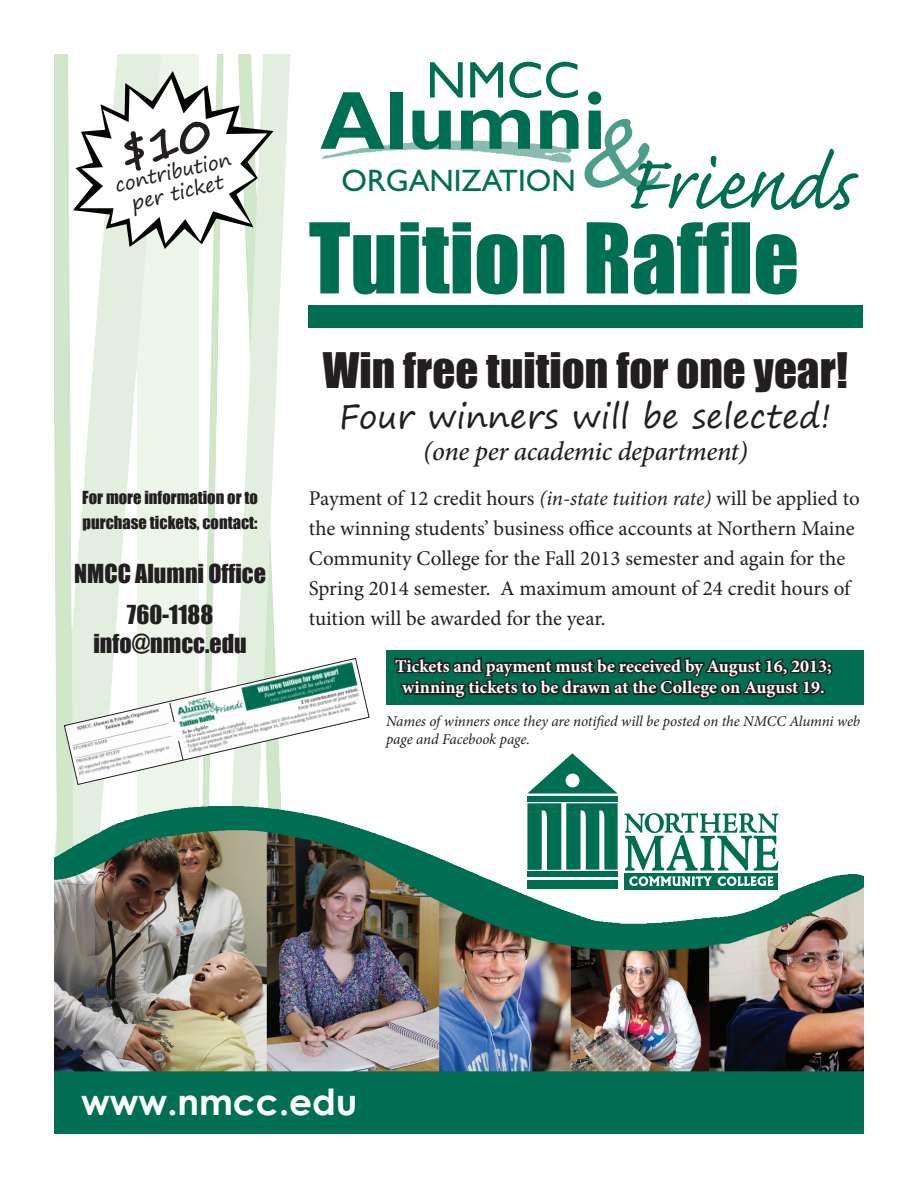
<style>
.page{position:relative;width:918px;height:1188px;background:#fff}
.page>*{position:absolute;margin:0;border:0;box-sizing:border-box;transform-origin:0 0}
.t1{font:145.05px "Caflisch Script Pro";color:#4d9d8b}
.t2{font:98.4px "Caflisch Script Pro";color:#006e53}
.t3{font:90px "Impact";color:#006e51}
.t4{font:700 82.8px "Gill Sans";color:#006e53}
.t5{font:51.75px "Gill Sans";color:#006e53}
.t6{font:45px "Impact";color:#231f20}
.t7{font:700 36px "Century Gothic";color:#fff}
.t8{font:33px "Segoe Print";color:#231f20}
.t9{font:31.05px "Gill Sans";color:#006e53}
.t10{font:italic 500 27px "Minion Pro";letter-spacing:-.015em;color:#231f20}
.t11{font:24px "Impact";color:#231f20}
.t12{font:21px/30px "Minion Pro";color:#231f20}
.t13{font:19.5px "Segoe Print";color:#231f20}
.t14{font:700 18px "Minion Pro";color:#fff}
.t15{font:16.5px "Impact";color:#231f20}
.t16{font:italic 15px/18px "Minion Pro";letter-spacing:-.005em;color:#231f20}
.s1{font-style:italic}
</style>
<div class="page">
<div style="left:386px;top:650px;width:478px;height:55px;background:#006e51"></div>
<img style="left:54px;top:54px;width:236px;height:706px">
<img style="left:321px;top:150px;width:251px;height:13px">
<img style="left:354px;top:140px;width:218px;height:10px">
<svg style="left:565px;top:753px;width:15px;height:7px"></svg>
<svg style="left:63px;top:657px;width:307px;height:103px"></svg>
<img style="left:54px;top:760px;width:810px;height:374px">
<svg style="left:394px;top:657px;width:439px;height:43px"></svg>
<div style="left:309px;top:306px;width:554px;height:22px;background:#006e51"></div>
<svg style="left:73px;top:71px;width:201px;height:178px"></svg>
<p class="t13" style="left:111px;top:168px;width:120px;rotate:-13deg">contribution</p>
<p class="t13" style="left:128px;top:186px;width:96px;rotate:-13deg">per ticket</p>
<p class="t15" style="left:82px;top:485px;width:177px">For more information or to</p>
<p class="t15" style="left:83px;top:510px;width:176px">purchase tickets, contact:</p>
<p class="t11" style="left:74px;top:555px;width:193px">NMCC Alumni Office</p>
<p class="t11" style="left:127px;top:596px;width:88px">760-1188</p>
<p class="t11" style="left:93px;top:625px;width:155px">info@nmcc.edu</p>
<p class="t5" style="left:426px;top:50px;width:156px">NMCC</p>
<p class="t1" style="left:571px;top:76px;width:89px">&amp;<sup>i</sup></p>
<p class="t4" style="left:320px;top:71px;width:265px">Alumn</p>
<p class="t2" style="left:623px;top:133px;width:230px">Friends</p>
<p class="t9" style="left:342px;top:163px;width:236px">ORGANIZATION</p>
<p class="t3" style="left:309px;top:188px;width:492px">Tuition Raffle</p>
<p class="t6" style="left:323px;top:336px;width:527px">Win free tuition for one year!</p>
<p class="t8" style="left:339px;top:387px;width:494px">Four winners will be selected!</p>
<p class="t10" style="left:423px;top:433px;width:326px">(one per academic department)</p>
<p class="t12" style="left:309px;top:483px;width:552px">Payment of 12 credit hours <span class="s1">(in-state tuition rate)</span> will be applied to the winning students’ business office accounts at Northern Maine Community College for the Fall 2013 semester and again for the Spring 2014 semester. A maximum amount of 24 credit hours of tuition will be awarded for the year.</p>
<p class="t14" style="left:395px;top:653px;width:438px">Tickets and payment must be received by August 16, 2013;</p>
<p class="t14" style="left:402px;top:675px;width:424px">winning tickets to be drawn at the College on August 19.</p>
<p class="t16" style="left:386px;top:712px;width:476px">Names of winners once they are notified will be posted on the NMCC Alumni web page and Facebook page.</p>
<p class="t7" style="left:81px;top:1075px;width:278px">www.nmcc.edu</p>
</div>
